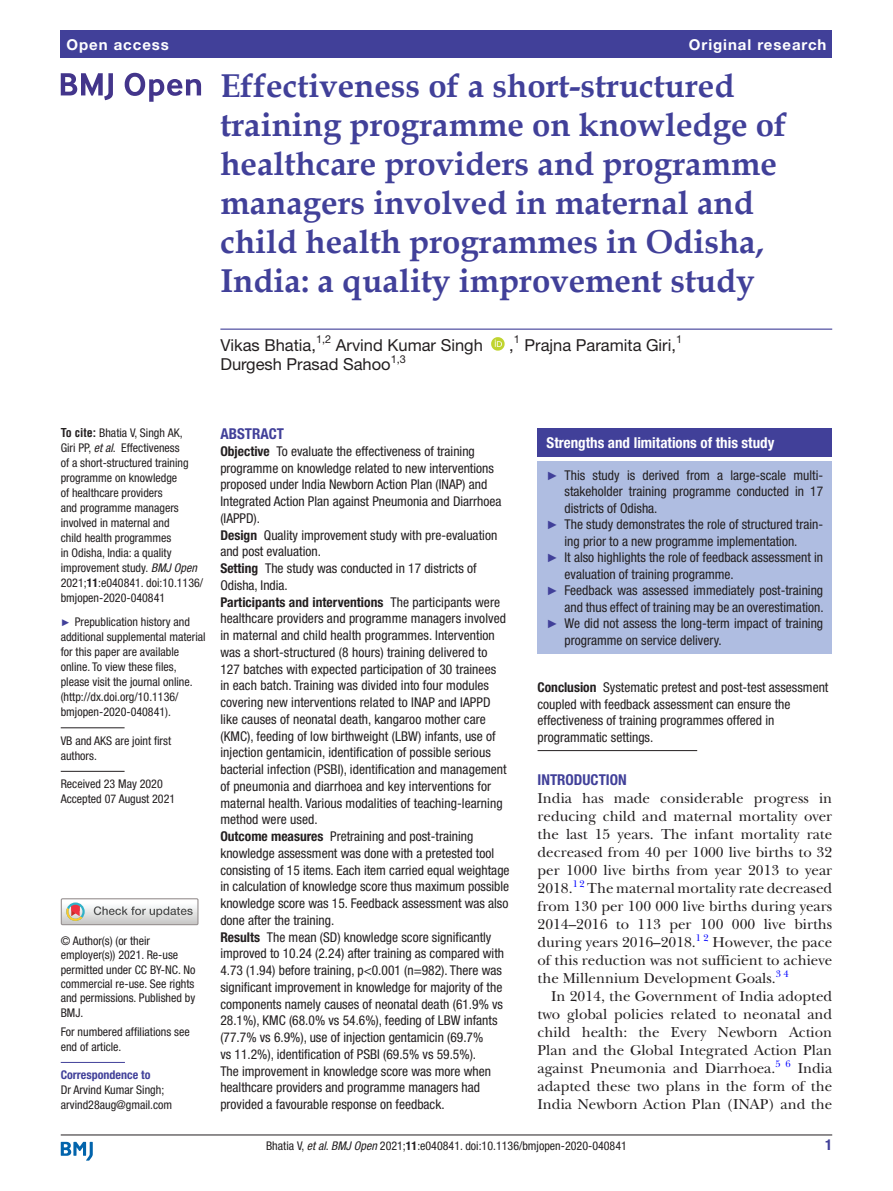
<style>
.page{position:relative;width:893px;height:1191px;background:#fff}
.page>*{position:absolute;margin:0;border:0;box-sizing:border-box;transform-origin:0 0}
.t1{font:700 33px/39px "Book Antiqua";color:#414099}
.t2{font:16.5px "Helvetica Neue LT Std";color:#231f20}
.t3{font:15px/18px "New Baskerville";color:#231f20;text-align:justify}
.t4{font:700 condensed 15px "Helvetica Neue LT Std";color:#fff}
.t5{font:700 15px "Helvetica Neue LT Std";letter-spacing:.065em;color:#fff}
.t6{font:700 condensed 15px "Helvetica Neue LT Std";color:#414099}
.t7{font:condensed 13.5px/16.8px "Helvetica Neue LT Std";color:#231f20}
.t8{font:condensed 12px/15px "Helvetica Neue LT Std";color:#231f20}
.t9{font:700 condensed 12px "Helvetica Neue LT Std";color:#414099}
.t10{font:10.95px "Helvetica Neue LT Std";color:#231f20}
.t11{font:9.9px "New Baskerville";color:#00f}
.s1{font-family:"Helvetica LT Std";font-weight:700}
.s2{font-style:italic}
.s3{font-weight:700}
.s4{font-family:"Arial";font-stretch:normal;font-size:9.75px;color:#414099}
.s5{font-family:"Arial";font-stretch:normal;font-size:12px;color:#414099}
</style>
<div class="page">
<hr style="left:61px;top:1134px;width:771px;height:1px;background:#231f20">
<svg style="left:61px;top:1141px;width:32px;height:19px"></svg>
<div style="left:61px;top:31px;width:771px;height:27px;background:#414099"></div>
<hr style="left:220px;top:328px;width:612px;height:2px;background:#414099">
<svg style="left:491px;top:337px;width:14px;height:14px"></svg>
<hr style="left:61px;top:727px;width:64px;height:1px;background:#231f20">
<hr style="left:61px;top:771px;width:64px;height:1px;background:#231f20">
<hr style="left:61px;top:1062px;width:64px;height:1px;background:#414099">
<svg style="left:61px;top:73px;width:52px;height:27px"></svg>
<svg style="left:125px;top:73px;width:76px;height:29px"></svg>
<div style="left:61px;top:898px;width:138px;height:27px;border:1px solid #969090"></div>
<svg style="left:61px;top:898px;width:137px;height:26px"></svg>
<hr style="left:538px;top:750px;width:159px;height:1px;background:#231f20">
<div style="left:538px;top:428px;width:294px;height:29px;background:#414099"></div>
<div style="left:538px;top:461px;width:294px;height:193px;background:#afbde1"></div>
<p class="t5" style="left:66px;top:35px;width:104px">Open access</p>
<p class="t5" style="left:689px;top:35px;width:139px">Original research</p>
<h1 class="t1" style="left:220px;top:66px;width:568px">Effectiveness of a short-structured training programme on knowledge of healthcare providers and programme managers involved in maternal and child health programmes in Odisha, India: a quality improvement study</h1>
<p class="t2" style="left:220px;top:335px;width:97px">Vikas Bhatia,</p>
<p class="t10" style="left:316px;top:333px;width:17px">1,2</p>
<p class="t2" style="left:336px;top:335px;width:149px">Arvind Kumar Singh</p>
<p class="t2" style="left:509px;top:335px;width:6px">,</p>
<p class="t10" style="left:514px;top:333px;width:8px">1</p>
<p class="t2" style="left:524px;top:335px;width:153px">Prajna Paramita Giri,</p>
<p class="t10" style="left:676px;top:333px;width:8px">1</p>
<p class="t2" style="left:220px;top:354px;width:172px">Durgesh Prasad Sahoo</p>
<p class="t10" style="left:391px;top:352px;width:17px">1,3</p>
<p class="t8" style="left:61px;top:425px;width:144px"><span class="s1">To cite:</span> Bhatia V, Singh AK,<br>Giri PP, <span class="s2">et al</span>. Effectiveness<br>of a short-structured training programme on knowledge<br>of healthcare providers<br>and programme managers involved in maternal and<br>child health programmes<br>in Odisha, India: a quality improvement study. <span class="s2">BMJ Open<br></span>2021;<span class="s3">11</span>:e040841. doi:10.1136/ bmjopen-2020-040841</p>
<p class="t8" style="left:61px;top:614px;width:146px"><span class="s4">►</span> Prepublication history and additional supplemental material for this paper are available online. To view these files, please visit the journal online. (http://dx.doi.org/10.1136/ bmjopen-2020-040841).</p>
<p class="t8" style="left:61px;top:733px;width:112px">VB and AKS are joint first authors.</p>
<p class="t8" style="left:61px;top:776px;width:116px">Received 23 May 2020<br>Accepted 07 August 2021</p>
<p class="t8" style="left:61px;top:933px;width:136px;line-height:14.4px">© Author(s) (or their employer(s)) 2021. Re-use permitted under CC BY-NC. No commercial re-use. See rights and permissions. Published by<br>BMJ.</p>
<p class="t8" style="left:61px;top:1024px;width:130px">For numbered affiliations see end of article.</p>
<p class="t9" style="left:61px;top:1067px;width:91px">Correspondence to</p>
<p class="t8" style="left:61px;top:1082px;width:113px">Dr Arvind Kumar Singh; arvind28aug@gmail.com</p>
<p class="t6" style="left:220px;top:425px;width:65px">ABSTRACT</p>
<p class="t7" style="left:220px;top:442px;width:291px"><span class="s3">Objective</span> To evaluate the effectiveness of training programme on knowledge related to new interventions proposed under India Newborn Action Plan (INAP) and Integrated Action Plan against Pneumonia and Diarrhoea (IAPPD).<br><span class="s3">Design</span> Quality improvement study with pre-evaluation and post evaluation.<br><span class="s3">Setting</span> The study was conducted in 17 districts of Odisha, India.<br><span class="s3">Participants and interventions</span> The participants were healthcare providers and programme managers involved in maternal and child health programmes. Intervention was a short-structured (8 hours) training delivered to 127 batches with expected participation of 30 trainees<br>in each batch. Training was divided into four modules covering new interventions related to INAP and IAPPD like causes of neonatal death, kangaroo mother care (KMC), feeding of low birthweight (LBW) infants, use of injection gentamicin, identification of possible serious bacterial infection (PSBI), identification and management of pneumonia and diarrhoea and key interventions for maternal health. Various modalities of teaching-learning method were used.<br><span class="s3">Outcome measures</span> Pretraining and post-training knowledge assessment was done with a pretested tool consisting of 15 items. Each item carried equal weightage in calculation of knowledge score thus maximum possible knowledge score was 15. Feedback assessment was also done after the training.<br><span class="s3">Results</span> The mean (SD) knowledge score significantly improved to 10.24 (2.24) after training as compared with 4.73 (1.94) before training, p&lt;0.001 (n=982). There was significant improvement in knowledge for majority of the components namely causes of neonatal death (61.9% vs 28.1%), KMC (68.0% vs 54.6%), feeding of LBW infants (77.7% vs 6.9%), use of injection gentamicin (69.7%<br>vs 11.2%), identification of PSBI (69.5% vs 59.5%).<br>The improvement in knowledge score was more when healthcare providers and programme managers had provided a favourable response on feedback.</p>
<p class="t4" style="left:547px;top:434px;width:229px">Strengths and limitations of this study</p>
<p class="t7" style="left:547px;top:466px;width:278px"><span class="s5">►</span> This study is derived from a large-scale multi-</p>
<p class="t7" style="left:565px;top:483px;width:260px">stakeholder training programme conducted in 17</p>
<p class="t7" style="left:565px;top:499px;width:94px">districts of Odisha.</p>
<p class="t7" style="left:547px;top:516px;width:278px"><span class="s5">►</span> The study demonstrates the role of structured train-</p>
<p class="t7" style="left:565px;top:532px;width:234px">ing prior to a new programme implementation.</p>
<p class="t7" style="left:547px;top:549px;width:278px"><span class="s5">►</span> It also highlights the role of feedback assessment in</p>
<p class="t7" style="left:565px;top:565px;width:171px">evaluation of training programme.</p>
<p class="t7" style="left:547px;top:582px;width:278px"><span class="s5">►</span> Feedback was assessed immediately post-training</p>
<p class="t7" style="left:565px;top:598px;width:261px">and thus effect of training may be an overestimation.</p>
<p class="t7" style="left:547px;top:615px;width:278px"><span class="s5">►</span> We did not assess the long-term impact of training</p>
<p class="t7" style="left:565px;top:631px;width:159px">programme on service delivery.</p>
<p class="t7" style="left:538px;top:679px;width:292px"><span class="s3">Conclusion</span> Systematic pretest and post-test assessment coupled with feedback assessment can ensure the effectiveness of training programmes offered in programmatic settings.</p>
<p class="t6" style="left:538px;top:771px;width:91px">INTRODUCTION</p>
<p class="t3" style="left:538px;top:789px;width:296px">India has made considerable progress in reducing child and maternal mortality over the last 15 years. The infant mortality rate decreased from 40 per 1000 live births to 32 per 1000 live births from year 2013 to year 2018.</p>
<p class="t11" style="left:573px;top:877px;width:14px">1 2</p>
<p class="t3" style="left:538px;top:879px;width:296px;text-indent:50px">The maternal mortality rate decreased from 130 per 100 000 live births during years 2014–2016 to 113 per 100 000 live births during years 2016–2018.</p>
<p class="t11" style="left:696px;top:931px;width:14px">1 2</p>
<p class="t3" style="left:538px;top:933px;width:296px;text-indent:175px">However, the pace of this reduction was not sufficient to achieve the Millennium Development Goals.</p>
<p class="t11" style="left:776px;top:967px;width:14px">3 4</p>
<p class="t3" style="left:538px;top:987px;width:296px;text-indent:14px">In 2014, the Government of India adopted two global policies related to neonatal and child health: the Every Newborn Action Plan and the Global Integrated Action Plan against Pneumonia and Diarrhoea.</p>
<p class="t11" style="left:775px;top:1057px;width:17px">5 6</p>
<p class="t3" style="left:538px;top:1059px;width:296px;text-indent:260px">India adapted these two plans in the form of the India Newborn Action Plan (INAP) and the</p>
<p class="t8" style="left:266px;top:1137px;width:362px">Bhatia V, <span class="s2">et al</span>. <span class="s2">BMJ Open</span> 2021;<span class="s3">11</span>:e040841. doi:10.1136/bmjopen-2020-040841</p>
<p class="t6" style="left:825px;top:1135px;width:9px">1</p>
</div>
